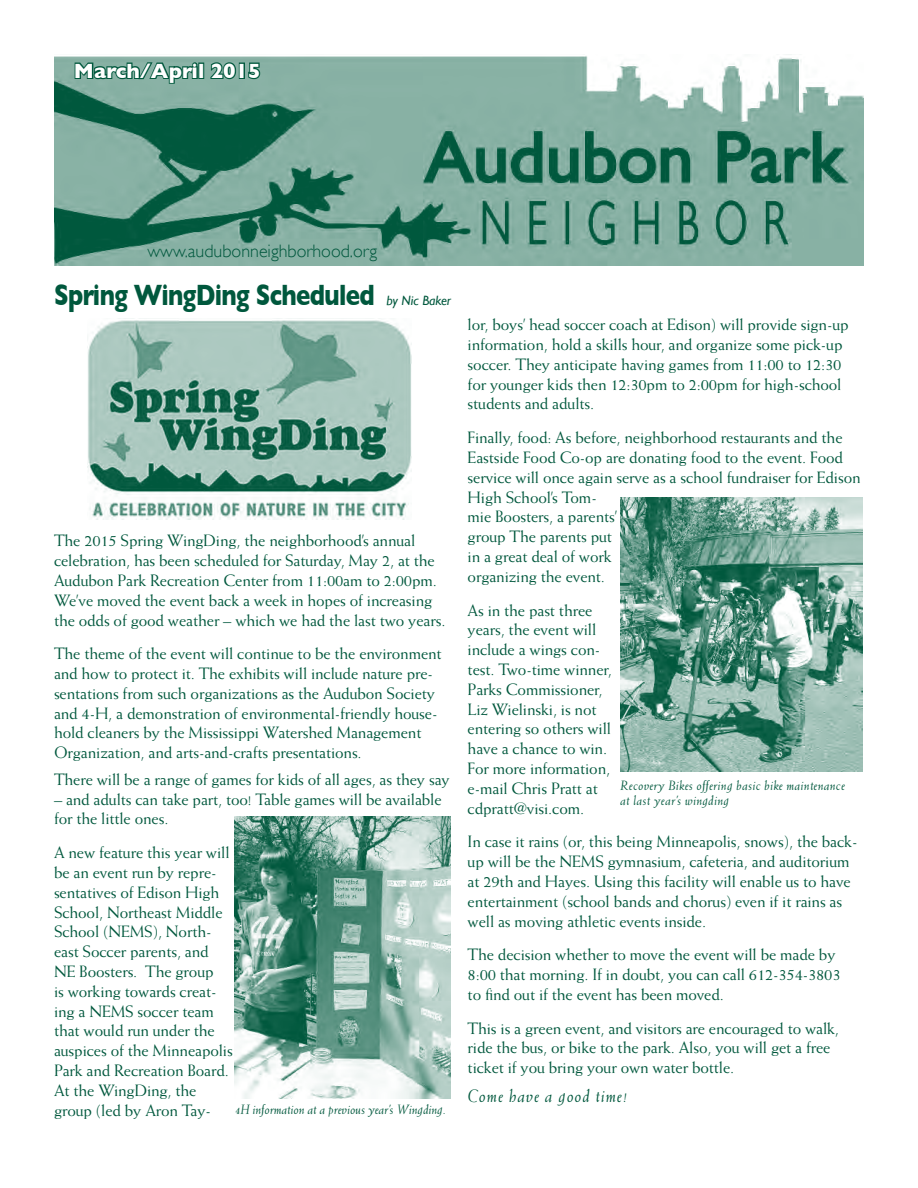
<style>
.page{position:relative;width:918px;height:1188px;background:#fff}
.page>*{position:absolute;margin:0;border:0;box-sizing:border-box;transform-origin:0 0}
.t1{font:700 30px "Gill Sans";letter-spacing:-.025em;color:#00583d;scale:.8 1}
.t2{font:700 21px "Gill Sans";color:#fff}
.t3{font:300 18px "Gill Sans";color:#00583d}
.t4{font:italic 18px "Weiss";letter-spacing:.05em;color:#00583d}
.t5{font:16.5px/19.8px "Weiss";letter-spacing:-.01em;color:#00583d}
.t6{font:italic 13.5px/15px "Weiss";letter-spacing:.025em;color:#00583d}
.t7{font:italic 13.5px "Weiss";color:#00583d}
.t8{font:italic 13.5px "Gill Sans";color:#00583d}
</style>
<div class="page">
<img style="left:54px;top:54px;width:810px;height:211px">
<svg style="left:73px;top:60px;width:126px;height:25px;background:#538e7c"></svg>
<div style="left:198px;top:63px;width:6px;height:16px;border:2px solid #00583d"></div>
<svg style="left:209px;top:61px;width:29px;height:20px"></svg>
<div style="left:239px;top:63px;width:6px;height:16px;border:2px solid #00583d"></div>
<svg style="left:247px;top:61px;width:15px;height:20px"></svg>
<img style="left:88px;top:318px;width:324px;height:202px">
<img style="left:620px;top:497px;width:242px;height:274px">
<img style="left:235px;top:816px;width:216px;height:282px">
<p class="t2" style="left:74px;top:58px;width:188px">March/April 2015</p>
<p class="t3" style="left:148px;top:240px;width:231px">www.audubonneighborhood.org</p>
<h1 class="t1" style="left:54px;top:278px;width:403px">Spring WingDing Scheduled</h1>
<p class="t8" style="left:387px;top:293px;width:66px">by Nic Baker</p>
<p class="t5" style="left:54px;top:531px;width:393px">The 2015 Spring WingDing, the neighborhood’s annual celebration, has been scheduled for Saturday, May 2, at the Audubon Park Recreation Center from 11:00am to 2:00pm.<br>We’ve moved the event back a week in hopes of increasing the odds of good weather – which we had the last two years.</p>
<p class="t5" style="left:54px;top:644px;width:389px">The theme of the event will continue to be the environment and how to protect it. The exhibits will include nature pre&shy;sentations from such organizations as the Audubon Society and 4-H, a demonstration of environmental-friendly house&shy;hold cleaners by the Mississippi Watershed Management Organization, and arts-and-crafts presentations.</p>
<p class="t5" style="left:54px;top:769px;width:397px">There will be a range of games for kids of all ages, as they say</p>
<p class="t5" style="left:54px;top:789px;width:389px">– and adults can take part, too! Table games will be available for the little ones.</p>
<p class="t5" style="left:54px;top:842px;width:180px">A new feature this year will be an event run by repre&shy;sentatives of Edison High<br>School, Northeast Middle<br>School (NEMS), North&shy;east Soccer parents, and<br>NE Boosters. The group<br>is working towards creat&shy;ing a NEMS soccer team that would run under the auspices of the Minneapolis<br>Park and Recreation Board.<br>At the WingDing, the group (led by Aron Tay-</p>
<p class="t7" style="left:235px;top:1102px;width:213px">4H information at a previous year’s Wingding.</p>
<p class="t5" style="left:468px;top:315px;width:383px">lor, boys’ head soccer coach at Edison) will provide sign-up information, hold a skills hour, and organize some pick-up soccer. They anticipate having games from 11:00 to 12:30 for younger kids then 12:30pm to 2:00pm for high-school students and adults.</p>
<p class="t5" style="left:468px;top:427px;width:395px">Finally, food: As before, neighborhood restaurants and the Eastside Food Co-op are donating food to the event. Food service will once again serve as a school fundraiser for Edison High School’s Tom-<br>mie Boosters, a parents’<br>group The parents put<br>in a great deal of work<br>organizing the event.</p>
<p class="t5" style="left:468px;top:600px;width:146px">As in the past three years, the event will include a wings con&shy;test. Two-time winner,<br>Parks Commissioner,<br>Liz Wielinski, is not entering so others will have a chance to win.<br>For more information, e-mail Chris Pratt at cdpratt@visi.com.</p>
<p class="t5" style="left:468px;top:832px;width:391px">In case it rains (or, this being Minneapolis, snows), the back&shy;up will be the NEMS gymnasium, cafeteria, and auditorium at 29th and Hayes. Using this facility will enable us to have entertainment (school bands and chorus) even if it rains as well as moving athletic events inside.</p>
<p class="t5" style="left:468px;top:945px;width:375px">The decision whether to move the event will be made by<br>8:00 that morning. If in doubt, you can call 612-354-3803 to find out if the event has been moved.</p>
<p class="t5" style="left:468px;top:1018px;width:373px">This is a green event, and visitors are encouraged to walk, ride the bus, or bike to the park. Also, you will get a free ticket if you bring your own water bottle.</p>
<p class="t4" style="left:468px;top:1085px;width:161px">Come have a good time!</p>
<p class="t6" style="left:620px;top:778px;width:226px">Recovery Bikes offering basic bike maintenance at last year’s wingding</p>
</div>
